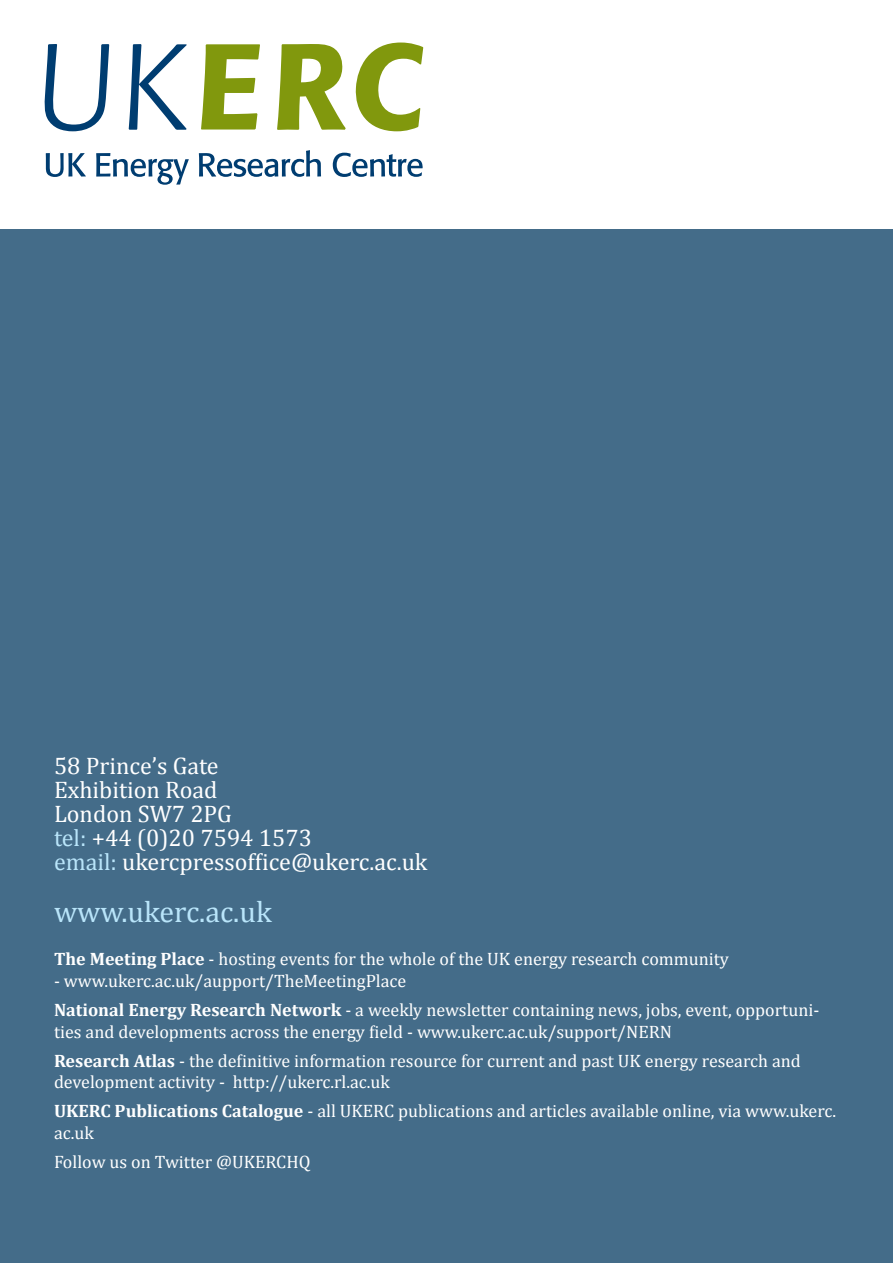
<style>
.page{position:relative;width:893px;height:1263px;background:#fff}
.page>*{position:absolute;margin:0;border:0;box-sizing:border-box;transform-origin:0 0}
.t1{font:30px "Cambria";color:#b9e5fa}
.t2{font:24px "Cambria";color:#fff}
.t3{font:18px/21.6px "Cambria";color:#fff}
.s1{color:#b9e5fa}
.s2{font-weight:700}
</style>
<div class="page">
<div style="left:0;top:230px;width:893px;height:1033px;background:#446c89"></div>
<svg style="left:45px;top:44px;width:64px;height:87px"></svg>
<svg style="left:129px;top:44px;width:58px;height:86px"></svg>
<svg style="left:201px;top:44px;width:59px;height:86px"></svg>
<svg style="left:277px;top:44px;width:69px;height:86px"></svg>
<svg style="left:355px;top:43px;width:68px;height:88px"></svg>
<svg style="left:46px;top:153px;width:40px;height:24px"></svg>
<svg style="left:96px;top:153px;width:93px;height:32px"></svg>
<svg style="left:199px;top:150px;width:122px;height:27px"></svg>
<svg style="left:333px;top:153px;width:90px;height:24px"></svg>
<p class="t2" style="left:54px;top:752px;width:166px">58 Prince’s Gate</p>
<p class="t2" style="left:54px;top:776px;width:165px">Exhibition Road</p>
<p class="t2" style="left:54px;top:800px;width:179px">London SW7 2PG</p>
<p class="t2" style="left:54px;top:824px;width:260px"><span class="s1">tel:</span> +44 (0)20 7594 1573</p>
<p class="t2" style="left:54px;top:848px;width:375px"><span class="s1">email:</span> ukercpressoffice@ukerc.ac.uk</p>
<p class="t1" style="left:54px;top:894px;width:219px">www.ukerc.ac.uk</p>
<p class="t3" style="left:54px;top:948px;width:676px"><span class="s2">The Meeting Place</span> - hosting events for the whole of the UK energy research community</p>
<p class="t3" style="left:54px;top:970px;width:354px">- www.ukerc.ac.uk/aupport/TheMeetingPlace</p>
<p class="t3" style="left:54px;top:999px;width:767px"><span class="s2">National Energy Research Network</span> - a weekly newsletter containing news, jobs, event, opportuni&shy;ties and developments across the energy field - www.ukerc.ac.uk/support/NERN</p>
<p class="t3" style="left:54px;top:1049px;width:748px"><span class="s2">Research Atlas</span> - the definitive information resource for current and past UK energy research and development activity - http://ukerc.rl.ac.uk</p>
<p class="t3" style="left:54px;top:1100px;width:784px"><span class="s2">UKERC Publications Catalogue</span> - all UKERC publications and articles available online, via www.ukerc. ac.uk</p>
<p class="t3" style="left:54px;top:1151px;width:258px">Follow us on Twitter @UKERCHQ</p>
</div>
